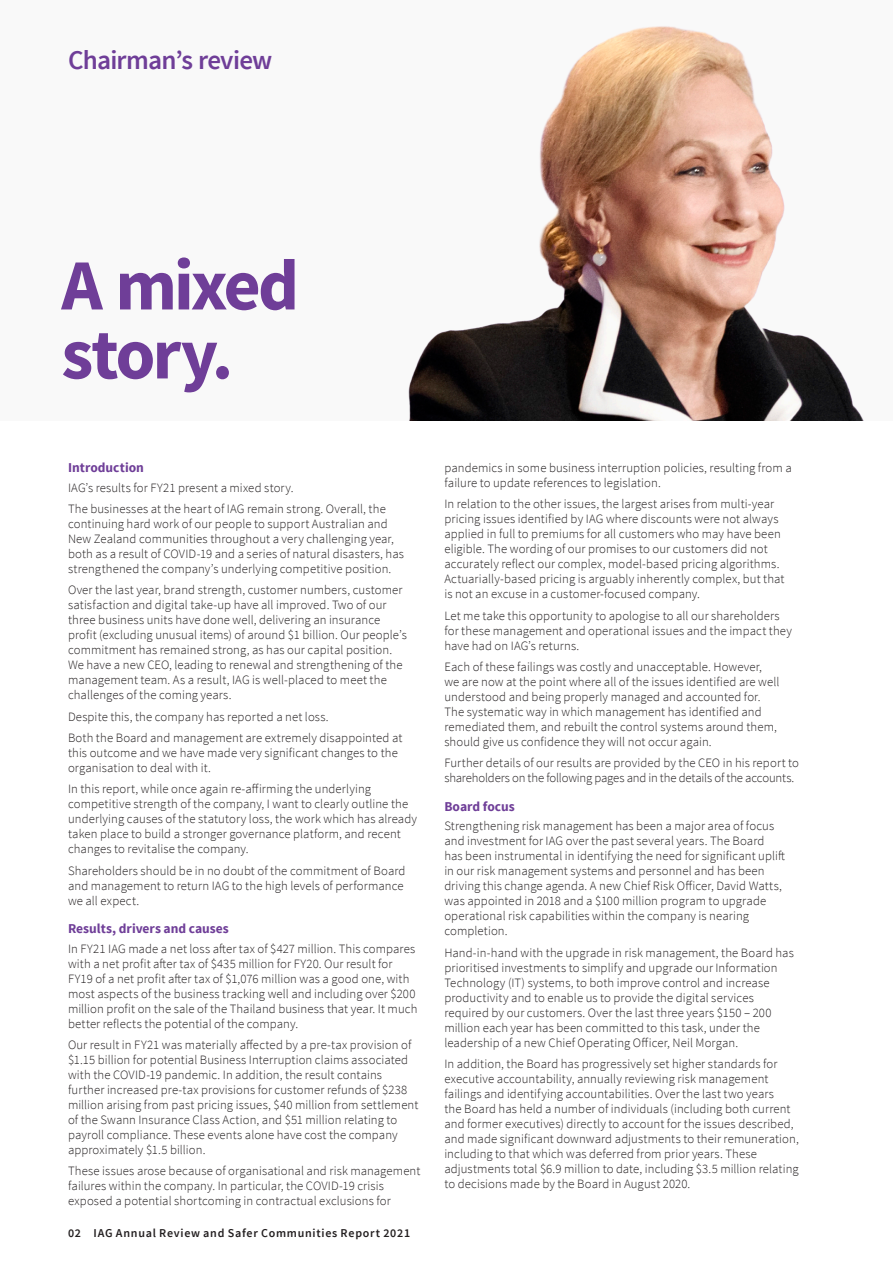
<style>
.page{position:relative;width:893px;height:1263px;background:#fff}
.page>*{position:absolute;margin:0;border:0;box-sizing:border-box;transform-origin:0 0}
._1E_Medium_Headings{font:700 72px/69px "Source Sans Pro";letter-spacing:-.04em;color:#6f3e98}
._1A_Section_heading{font:600 27px "Source Sans Pro";letter-spacing:-.03em;color:#6f3e98}
._3_Subheading_L3{font:700 13.5px "Source Sans Pro";color:#6f3e98}
._4_Body_copy{font:300 12.75px/15px "Source Sans Pro";letter-spacing:.005em;color:#231f20}
.t1{font:600 12px "Source Sans Pro";letter-spacing:.06em;color:#231f20}
</style>
<div class="page">
<div style="left:0;top:0;width:893px;height:421px;background:#f9f9f9"></div>
<img style="left:408px;top:26px;width:456px;height:395px">
<p class="_1A_Section_heading" style="left:68px;top:43px;width:206px">Chairman’s review</p>
<p class="_1E_Medium_Headings" style="left:61px;top:254px;width:239px">A mixed story.</p>
<p class="_3_Subheading_L3" style="left:68px;top:459px;width:77px">Introduction</p>
<p class="_4_Body_copy" style="left:68px;top:480px;width:227px">IAG’s results for FY21 present a mixed story.</p>
<p class="_4_Body_copy" style="left:68px;top:501px;width:337px">The businesses at the heart of IAG remain strong. Overall, the continuing hard work of our people to support Australian and New Zealand communities throughout a very challenging year, both as a result of COVID-19 and a series of natural disasters, has strengthened the company’s underlying competitive position.</p>
<p class="_4_Body_copy" style="left:68px;top:583px;width:340px">Over the last year, brand strength, customer numbers, customer satisfaction and digital take-up have all improved. Two of our three business units have done well, delivering an insurance profit (excluding unusual items) of around $1 billion. Our people’s commitment has remained strong, as has our capital position.<br>We have a new CEO, leading to renewal and strengthening of the management team. As a result, IAG is well-placed to meet the challenges of the coming years.</p>
<p class="_4_Body_copy" style="left:68px;top:709px;width:262px">Despite this, the company has reported a net loss.</p>
<p class="_4_Body_copy" style="left:68px;top:730px;width:336px">Both the Board and management are extremely disappointed at this outcome and we have made very significant changes to the organisation to deal with it.</p>
<p class="_4_Body_copy" style="left:68px;top:782px;width:351px">In this report, while once again re-affirming the underlying competitive strength of the company, I want to clearly outline the underlying causes of the statutory loss, the work which has already taken place to build a stronger governance platform, and recent changes to revitalise the company.</p>
<p class="_4_Body_copy" style="left:68px;top:863px;width:339px">Shareholders should be in no doubt of the commitment of Board and management to return IAG to the high levels of performance we all expect.</p>
<p class="_3_Subheading_L3" style="left:68px;top:920px;width:162px">Results, drivers and causes</p>
<p class="_4_Body_copy" style="left:68px;top:941px;width:351px">In FY21 IAG made a net loss after tax of $427 million. This compares with a net profit after tax of $435 million for FY20. Our result for FY19 of a net profit after tax of $1,076 million was a good one, with most aspects of the business tracking well and including over $200 million profit on the sale of the Thailand business that year. It much better reflects the potential of the company.</p>
<p class="_4_Body_copy" style="left:68px;top:1037px;width:352px">Our result in FY21 was materially affected by a pre-tax provision of $1.15 billion for potential Business Interruption claims associated with the COVID-19 pandemic. In addition, the result contains further increased pre-tax provisions for customer refunds of $238 million arising from past pricing issues, $40 million from settlement of the Swann Insurance Class Action, and $51 million relating to payroll compliance. These events alone have cost the company approximately $1.5 billion.</p>
<p class="_4_Body_copy" style="left:68px;top:1164px;width:354px">These issues arose because of organisational and risk management failures within the company. In particular, the COVID-19 crisis exposed a potential shortcoming in contractual exclusions for</p>
<p class="t1" style="left:68px;top:1225px;width:344px">02 IAG Annual Review and Safer Communities Report 2021</p>
<p class="_4_Body_copy" style="left:444px;top:460px;width:349px">pandemics in some business interruption policies, resulting from a failure to update references to legislation.</p>
<p class="_4_Body_copy" style="left:444px;top:497px;width:342px">In relation to the other issues, the largest arises from multi-year pricing issues identified by IAG where discounts were not always applied in full to premiums for all customers who may have been eligible. The wording of our promises to our customers did not accurately reflect our complex, model-based pricing algorithms.<br>Actuarially-based pricing is arguably inherently complex, but that is not an excuse in a customer-focused company.</p>
<p class="_4_Body_copy" style="left:444px;top:608px;width:349px">Let me take this opportunity to apologise to all our shareholders for these management and operational issues and the impact they have had on IAG’s returns.</p>
<p class="_4_Body_copy" style="left:444px;top:659px;width:336px">Each of these failings was costly and unacceptable. However, we are now at the point where all of the issues identified are well understood and being properly managed and accounted for.<br>The systematic way in which management has identified and remediated them, and rebuilt the control systems around them, should give us confidence they will not occur again.</p>
<p class="_4_Body_copy" style="left:444px;top:756px;width:356px">Further details of our results are provided by the CEO in his report to shareholders on the following pages and in the details of the accounts.</p>
<p class="_3_Subheading_L3" style="left:444px;top:798px;width:72px">Board focus</p>
<p class="_4_Body_copy" style="left:444px;top:818px;width:342px">Strengthening risk management has been a major area of focus and investment for IAG over the past several years. The Board has been instrumental in identifying the need for significant uplift in our risk management systems and personnel and has been driving this change agenda. A new Chief Risk Officer, David Watts, was appointed in 2018 and a $100 million program to upgrade operational risk capabilities within the company is nearing completion.</p>
<p class="_4_Body_copy" style="left:444px;top:945px;width:351px">Hand-in-hand with the upgrade in risk management, the Board has prioritised investments to simplify and upgrade our Information Technology (IT) systems, to both improve control and increase productivity and to enable us to provide the digital services required by our customers. Over the last three years $150 – 200 million each year has been committed to this task, under the leadership of a new Chief Operating Officer, Neil Morgan.</p>
<p class="_4_Body_copy" style="left:444px;top:1056px;width:356px">In addition, the Board has progressively set higher standards for executive accountability, annually reviewing risk management failings and identifying accountabilities. Over the last two years<br>the Board has held a number of individuals (including both current and former executives) directly to account for the issues described, and made significant downward adjustments to their remuneration, including to that which was deferred from prior years. These adjustments total $6.9 million to date, including $3.5 million relating to decisions made by the Board in August 2020.</p>
</div>
